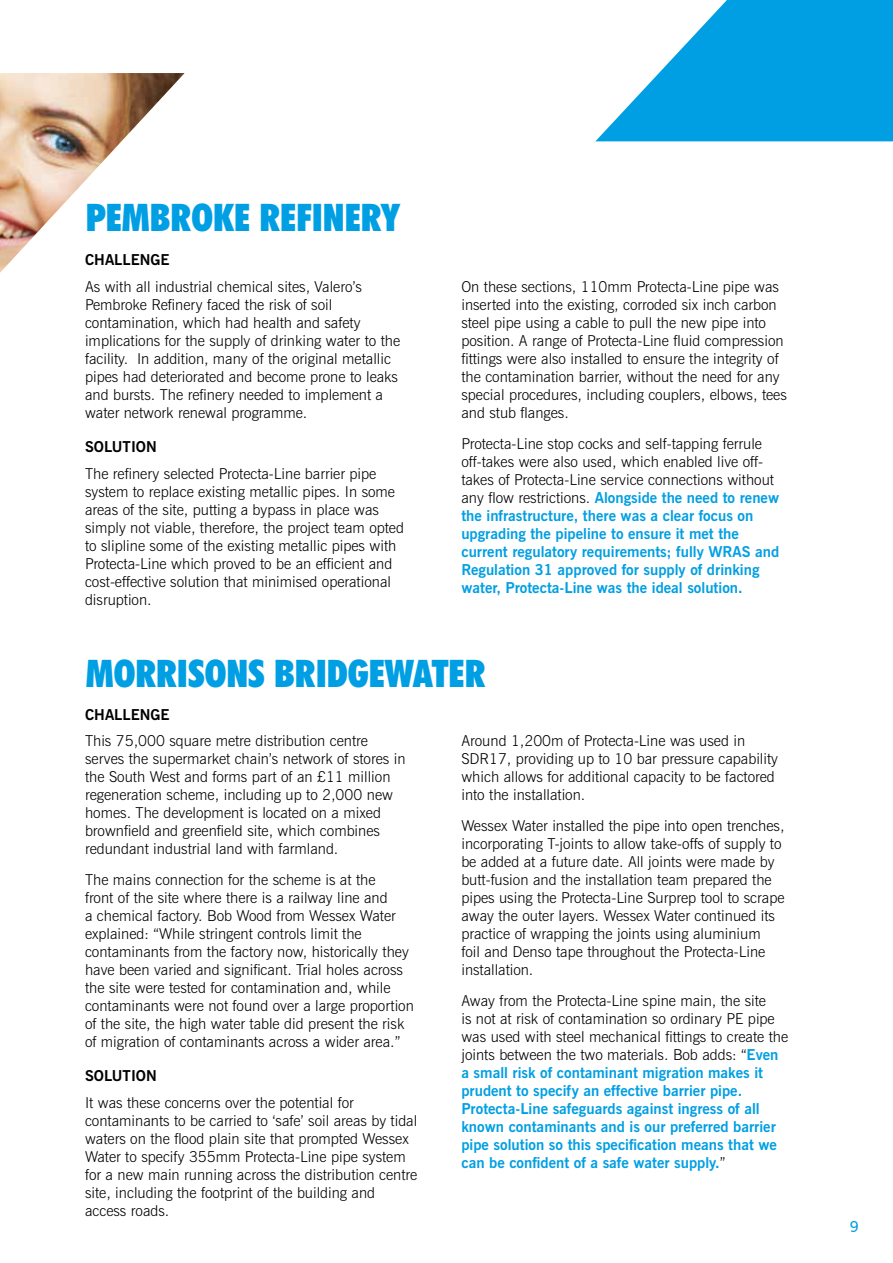
<style>
.page{position:relative;width:893px;height:1263px;background:#fff}
.page>*{position:absolute;margin:0;border:0;box-sizing:border-box;transform-origin:0 0}
.t1{font:900 condensed 38.1px "Futura BT";color:#009fe3}
.t2{font:300 15px/18px "News Gothic BT";color:#000}
.t3{font:700 15px/18px "News Gothic BT";color:#009fe3}
.t4{font:700 15px "News Gothic BT";color:#000}
.t5{font:600 15px "News Gothic BT";color:#009fe3}
.s1{font-weight:300;color:#000}
</style>
<div class="page">
<svg style="left:595px;top:0;width:298px;height:141px"></svg>
<img style="left:0;top:73px;width:185px;height:200px">
<h1 class="t1" style="left:86px;top:194px;width:316px">PEMBROKE REFINERY</h1>
<p class="t4" style="left:85px;top:251px;width:86px">CHALLENGE</p>
<p class="t2" style="left:85px;top:277px;width:317px">As with all industrial chemical sites, Valero’s Pembroke Refinery faced the risk of soil contamination, which had health and safety implications for the supply of drinking water to the facility. In addition, many of the original metallic pipes had deteriorated and become prone to leaks and bursts. The refinery needed to implement a water network renewal programme.</p>
<p class="t4" style="left:85px;top:438px;width:73px">SOLUTION</p>
<p class="t2" style="left:85px;top:464px;width:320px">The refinery selected Protecta-Line barrier pipe system to replace existing metallic pipes. In some areas of the site, putting a bypass in place was simply not viable, therefore, the project team opted to slipline some of the existing metallic pipes with Protecta-Line which proved to be an efficient and cost-effective solution that minimised operational disruption.</p>
<p class="t2" style="left:461px;top:278px;width:327px">On these sections, 110mm Protecta-Line pipe was inserted into the existing, corroded six inch carbon steel pipe using a cable to pull the new pipe into position. A range of Protecta-Line fluid compression fittings were also installed to ensure the integrity of the contamination barrier, without the need for any special procedures, including couplers, elbows, tees and stub flanges.</p>
<p class="t3" style="left:461px;top:434px;width:319px"><span class="s1">Protecta-Line stop cocks and self-tapping ferrule off-takes were also used, which enabled live off&shy;takes of Protecta-Line service connections without any flow restrictions.</span> Alongside the need to renew the infrastructure, there was a clear focus on upgrading the pipeline to ensure it met the current regulatory requirements; fully WRAS and Regulation 31 approved for supply of drinking water, Protecta-Line was the ideal solution.</p>
<h1 class="t1" style="left:86px;top:650px;width:401px">MORRISONS BRIDGEWATER</h1>
<p class="t4" style="left:85px;top:705px;width:86px">CHALLENGE</p>
<p class="t2" style="left:85px;top:732px;width:322px">This 75,000 square metre distribution centre serves the supermarket chain’s network of stores in the South West and forms part of an £11 million regeneration scheme, including up to 2,000 new homes. The development is located on a mixed brownfield and greenfield site, which combines redundant industrial land with farmland.</p>
<p class="t2" style="left:85px;top:870px;width:330px">The mains connection for the scheme is at the<br>front of the site where there is a railway line and<br>a chemical factory. Bob Wood from Wessex Water explained: “While stringent controls limit the contaminants from the factory now, historically they have been varied and significant. Trial holes across the site were tested for contamination and, while contaminants were not found over a large proportion of the site, the high water table did present the risk of migration of contaminants across a wider area.”</p>
<p class="t4" style="left:85px;top:1067px;width:73px">SOLUTION</p>
<p class="t2" style="left:85px;top:1093px;width:334px">It was these concerns over the potential for contaminants to be carried to ‘safe’ soil areas by tidal waters on the flood plain site that prompted Wessex Water to specify 355mm Protecta-Line pipe system for a new main running across the distribution centre site, including the footprint of the building and access roads.</p>
<p class="t2" style="left:461px;top:732px;width:318px">Around 1,200m of Protecta-Line was used in SDR17, providing up to 10 bar pressure capability which allows for additional capacity to be factored into the installation.</p>
<p class="t2" style="left:461px;top:817px;width:325px">Wessex Water installed the pipe into open trenches, incorporating T-joints to allow take-offs of supply to be added at a future date. All joints were made by butt-fusion and the installation team prepared the pipes using the Protecta-Line Surprep tool to scrape away the outer layers. Wessex Water continued its practice of wrapping the joints using aluminium<br>foil and Denso tape throughout the Protecta-Line installation.</p>
<p class="t3" style="left:461px;top:991px;width:328px"><span class="s1">Away from the Protecta-Line spine main, the site<br>is not at risk of contamination so ordinary PE pipe was used with steel mechanical fittings to create the joints between the two materials. Bob adds: “</span>Even a small risk of contaminant migration makes it prudent to specify an effective barrier pipe.<br>Protecta-Line safeguards against ingress of all known contaminants and is our preferred barrier pipe solution so this specification means that we can be confident of a safe water supply.<span class="s1">”</span></p>
<p class="t5" style="left:850px;top:1217px;width:11px">9</p>
</div>
